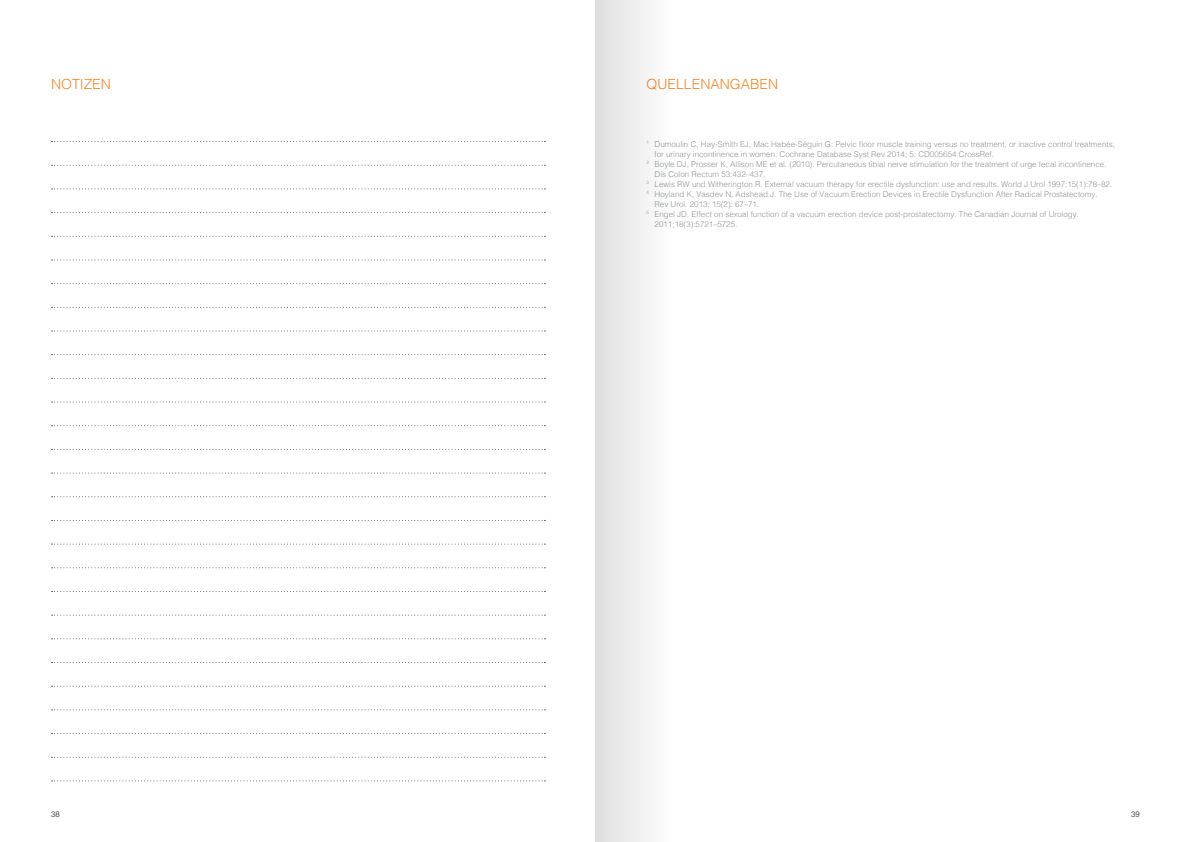
<style>
.page{position:relative;width:1191px;height:842px;background:#fff}
.page>*{position:absolute;margin:0;border:0;box-sizing:border-box;transform-origin:0 0}
.t1{font:300 14px "Helvetica";color:#f58726}
.t2{font:300 8px "Helvetica";color:#939598}
.t3{font:8px "Helvetica";color:#57585a}
</style>
<div class="page">
<svg style="left:52px;top:141px;width:493px;height:1px"></svg>
<svg style="left:52px;top:283px;width:493px;height:1px"></svg>
<svg style="left:52px;top:425px;width:493px;height:1px"></svg>
<svg style="left:52px;top:567px;width:493px;height:1px"></svg>
<svg style="left:52px;top:188px;width:493px;height:1px"></svg>
<svg style="left:52px;top:330px;width:493px;height:1px"></svg>
<svg style="left:52px;top:473px;width:493px;height:1px"></svg>
<svg style="left:52px;top:615px;width:493px;height:1px"></svg>
<svg style="left:52px;top:236px;width:493px;height:1px"></svg>
<svg style="left:52px;top:378px;width:493px;height:1px"></svg>
<svg style="left:52px;top:520px;width:493px;height:1px"></svg>
<svg style="left:52px;top:662px;width:493px;height:1px"></svg>
<svg style="left:52px;top:733px;width:493px;height:1px"></svg>
<svg style="left:52px;top:165px;width:493px;height:1px"></svg>
<svg style="left:52px;top:307px;width:493px;height:1px"></svg>
<svg style="left:52px;top:449px;width:493px;height:1px"></svg>
<svg style="left:52px;top:591px;width:493px;height:1px"></svg>
<svg style="left:52px;top:212px;width:493px;height:1px"></svg>
<svg style="left:52px;top:354px;width:493px;height:1px"></svg>
<svg style="left:52px;top:496px;width:493px;height:1px"></svg>
<svg style="left:52px;top:638px;width:493px;height:1px"></svg>
<svg style="left:52px;top:709px;width:493px;height:1px"></svg>
<svg style="left:52px;top:259px;width:493px;height:1px"></svg>
<svg style="left:52px;top:401px;width:493px;height:1px"></svg>
<svg style="left:52px;top:544px;width:493px;height:1px"></svg>
<svg style="left:52px;top:686px;width:493px;height:1px"></svg>
<svg style="left:52px;top:757px;width:493px;height:1px"></svg>
<svg style="left:52px;top:780px;width:493px;height:1px"></svg>
<div style="left:595px;top:0;width:82px;height:842px;background:linear-gradient(to right,#dfdfdf,#fff)"></div>
<h1 class="t1" style="left:51px;top:73px;width:61px">NOTIZEN</h1>
<h1 class="t1" style="left:646px;top:73px;width:133px">QUELLENANGABEN</h1>
<p class="t2" style="left:646px;top:137px;width:470px"><sup>1</sup> Dumoulin C, Hay-Smith EJ, Mac Habée-Séguin G: Pelvic floor muscle training versus no treatment, or inactive control treatments,</p>
<p class="t2" style="left:654px;top:147px;width:341px">for urinary incontinence in women. Cochrane Database Syst Rev 2014; 5: CD005654 CrossRef.</p>
<p class="t2" style="left:646px;top:157px;width:461px"><sup>2</sup> Boyle DJ, Prosser K, Allison ME et al. (2010). Percutaneous tibial nerve stimulation for the treatment of urge fecal incontinence.</p>
<p class="t2" style="left:654px;top:167px;width:112px">Dis Colon Rectum 53:432–437.</p>
<p class="t2" style="left:646px;top:177px;width:467px"><sup>3</sup> Lewis RW und Witherington R. External vacuum therapy for erectile dysfunction: use and results. World J Urol 1997;15(1):78–82.</p>
<p class="t2" style="left:646px;top:187px;width:452px"><sup>4</sup> Hoyland K, Vasdev N, Adshead J. The Use of Vacuum Erection Devices in Erectile Dysfunction After Radical Prostatectomy.</p>
<p class="t2" style="left:654px;top:197px;width:106px">Rev Urol. 2013; 15(2): 67–71.</p>
<p class="t2" style="left:646px;top:207px;width:434px"><sup>5</sup> Engel JD. Effect on sexual function of a vacuum erection device post-prostatectomy. The Canadian Journal of Urology.</p>
<p class="t2" style="left:654px;top:217px;width:84px">2011;18(3):5721–5725.</p>
<p class="t3" style="left:51px;top:808px;width:10px">38</p>
<p class="t3" style="left:1131px;top:808px;width:10px">39</p>
</div>
